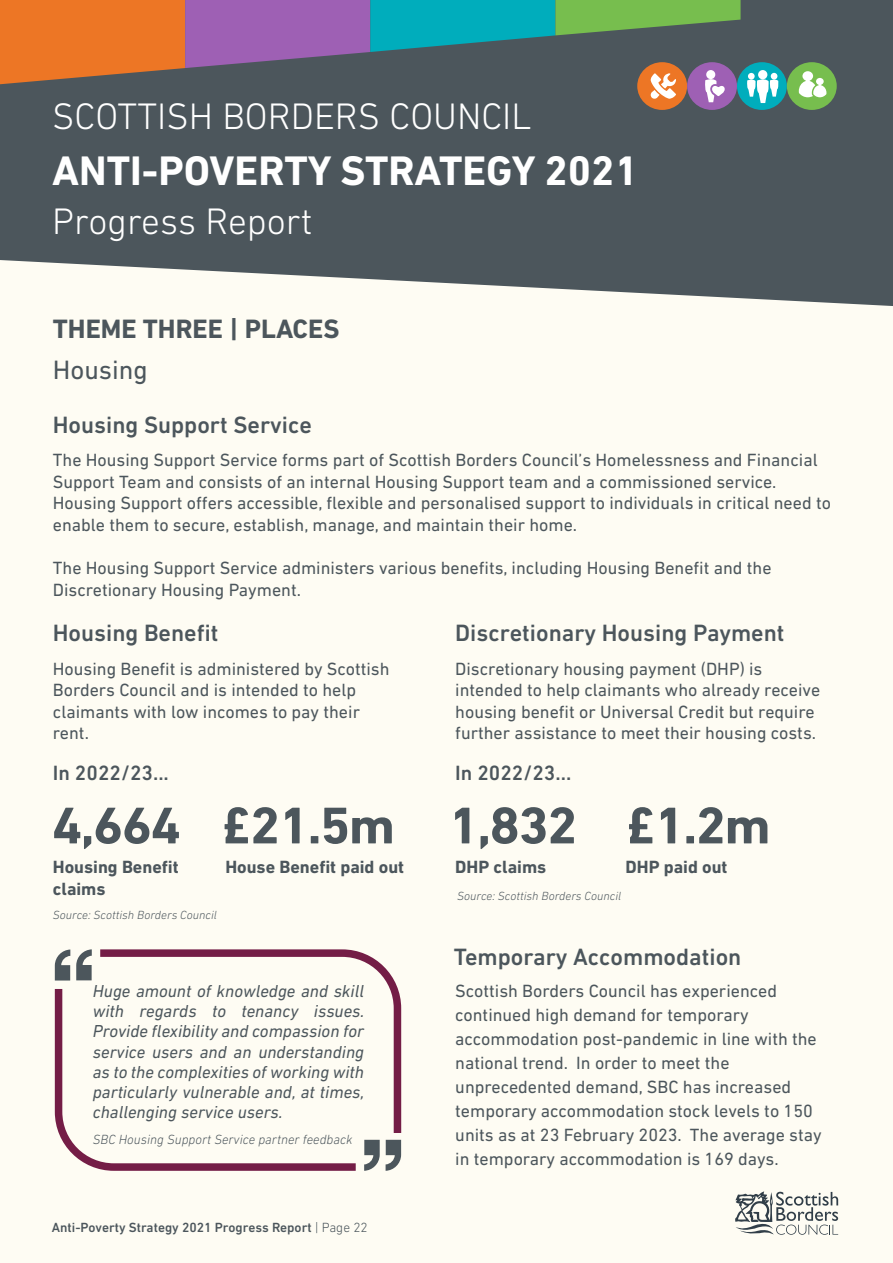
<style>
.page{position:relative;width:893px;height:1263px;background:#fefcf3}
.page>*{position:absolute;margin:0;border:0;box-sizing:border-box;transform-origin:0 0}
.t1{font:700 52.5px "DIN Next LT Pro";letter-spacing:-.03em;color:#4c565c;scale:1.04 1}
.t2{font:700 42px "DIN Next LT Pro";color:#fff}
.t3{font:300 37.5px "DIN Next LT Pro";color:#fff}
.t4{font:700 27px "DIN Next LT Pro";color:#4c565c}
.t5{font:27px "DIN Next LT Pro";color:#4c565c}
.t6{font:500 24px "DIN Next LT Pro";color:#4c565c}
.t7{font:500 21px "DIN Next LT Pro";color:#4c565c}
.t8{font:18px/21.6px "DIN Next LT Pro";color:#4c565c}
.t9{font:700 18px/21.6px "DIN Next LT Pro";color:#4c565c}
.t10{font:italic 17.7px/20.2px "DIN Next LT Pro";color:#4c565c;text-align:justify}
.t11{font:500 13.5px "DIN Next LT Pro";color:#4c565c}
.t12{font:italic 300 13.5px "DIN Next LT Pro";color:#4c565c}
.t13{font:italic 300 12px "DIN Next LT Pro";color:#4c565c}
.s1{font-weight:300}
</style>
<div class="page">
<svg style="left:0;top:0;width:893px;height:306px;background:#5e676b"></svg>
<div style="left:737px;top:62px;width:50px;height:48px;background:#00adbc;border-radius:50%"></div>
<div style="left:758px;top:70px;width:9px;height:9px;background:#fff;border-radius:50%"></div>
<div style="left:771px;top:73px;width:6px;height:7px;background:#fff;border-radius:50%"></div>
<div style="left:748px;top:73px;width:7px;height:7px;background:#fff;border-radius:50%"></div>
<svg style="left:747px;top:77px;width:32px;height:26px"></svg>
<div style="left:787px;top:62px;width:50px;height:48px;background:#77be4e;border-radius:50%"></div>
<svg style="left:799px;top:71px;width:27px;height:26px"></svg>
<div style="left:637px;top:62px;width:50px;height:48px;background:#ed7625;border-radius:50%"></div>
<div style="left:687px;top:62px;width:50px;height:48px;background:#9e60b4;border-radius:50%"></div>
<svg style="left:0;top:0;width:741px;height:102px;background:#76706a"></svg>
<svg style="left:735px;top:1191px;width:103px;height:44px"></svg>
<svg style="left:364px;top:1140px;width:16px;height:31px"></svg>
<svg style="left:386px;top:1140px;width:15px;height:31px"></svg>
<svg style="left:100px;top:949px;width:302px;height:191px"></svg>
<svg style="left:54px;top:981px;width:309px;height:190px"></svg>
<svg style="left:76px;top:949px;width:16px;height:31px"></svg>
<svg style="left:55px;top:949px;width:15px;height:31px"></svg>
<h3 class="t3" style="left:52px;top:95px;width:481px">SCOTTISH BORDERS COUNCIL</h3>
<h2 class="t2" style="left:52px;top:146px;width:587px">ANTI-POVERTY STRATEGY 2021</h2>
<h3 class="t3" style="left:52px;top:200px;width:262px">Progress Report</h3>
<h3 class="t4" style="left:53px;top:313px;width:288px">THEME THREE | PLACES</h3>
<h3 class="t5" style="left:53px;top:354px;width:97px">Housing</h3>
<h3 class="t6" style="left:53px;top:411px;width:261px">Housing Support Service</h3>
<p class="t8" style="left:53px;top:449px;width:780px">The Housing Support Service forms part of Scottish Borders Council’s Homelessness and Financial Support Team and consists of an internal Housing Support team and a commissioned service.<br>Housing Support offers accessible, flexible and personalised support to individuals in critical need to enable them to secure, establish, manage, and maintain their home.</p>
<p class="t8" style="left:53px;top:557px;width:720px">The Housing Support Service administers various benefits, including Housing Benefit and the<br>Discretionary Housing Payment.</p>
<h3 class="t6" style="left:53px;top:619px;width:167px">Housing Benefit</h3>
<p class="t8" style="left:53px;top:657px;width:338px">Housing Benefit is administered by Scottish<br>Borders Council and is intended to help claimants with low incomes to pay their rent.</p>
<p class="t7" style="left:53px;top:761px;width:118px">In 2022/23...</p>
<h1 class="t1" style="left:52px;top:795px;width:126px">4,664</h1>
<p class="t9" style="left:53px;top:856px;width:127px">Housing Benefit claims</p>
<h1 class="t1" style="left:221px;top:795px;width:169px">£21.5m</h1>
<p class="t9" style="left:225px;top:856px;width:180px">House Benefit paid out</p>
<p class="t13" style="left:53px;top:908px;width:166px">Source: Scottish Borders Council</p>
<p class="t10" style="left:93px;top:980px;width:273px">Huge amount of knowledge and skill with regards to tenancy issues.<br>Provide flexibility and compassion for service users and an understanding as to the complexities of working with particularly vulnerable and, at times, challenging service users.</p>
<p class="t12" style="left:93px;top:1131px;width:261px">SBC Housing Support Service partner feedback</p>
<p class="t11" style="left:52px;top:1219px;width:317px">Anti-Poverty Strategy 2021 Progress Report <span class="s1">| Page 22</span></p>
<h3 class="t6" style="left:455px;top:619px;width:331px">Discretionary Housing Payment</h3>
<p class="t8" style="left:455px;top:657px;width:366px">Discretionary housing payment (DHP) is intended to help claimants who already receive housing benefit or Universal Credit but require further assistance to meet their housing costs.</p>
<p class="t7" style="left:455px;top:761px;width:118px">In 2022/23...</p>
<h1 class="t1" style="left:448px;top:795px;width:126px">1,832</h1>
<p class="t9" style="left:455px;top:856px;width:93px">DHP claims</p>
<h1 class="t1" style="left:625px;top:795px;width:141px">£1.2m</h1>
<p class="t9" style="left:625px;top:856px;width:104px">DHP paid out</p>
<p class="t13" style="left:457px;top:889px;width:166px">Source: Scottish Borders Council</p>
<h3 class="t6" style="left:454px;top:942px;width:289px">Temporary Accommodation</h3>
<p class="t8" style="left:455px;top:979px;width:368px;line-height:24px">Scottish Borders Council has experienced continued high demand for temporary accommodation post-pandemic in line with the national trend. In order to meet the unprecedented demand, SBC has increased temporary accommodation stock levels to 150 units as at 23 February 2023. The average stay in temporary accommodation is 169 days.</p>
</div>
